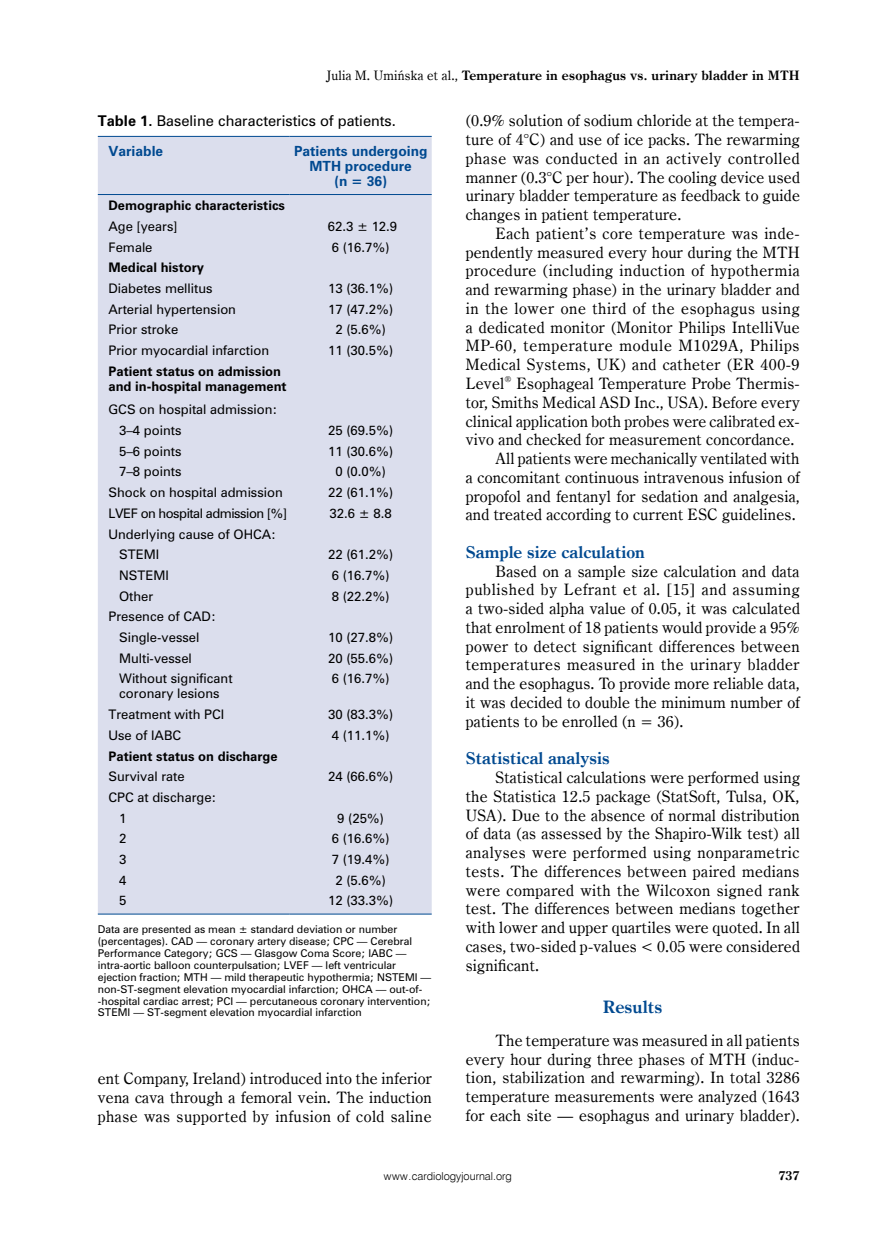
<style>
.page{position:relative;width:872px;height:1234px;background:#fff}
.page>*{position:absolute;margin:0;border:0;box-sizing:border-box;transform-origin:0 0}
.t1{font:700 17.25px "Century Oldst EU";color:#004990}
.t2{font:700 16.5px "Century Oldst EU";color:#004990}
.t3{font:15.75px/18.8px "Century Oldst EU";letter-spacing:.015em;color:#000;text-align:justify}
.t4{font:15.75px "Century Oldst EU";letter-spacing:.035em;color:#000}
.t5{font:15.75px "Century Oldst EU";letter-spacing:.045em;color:#000}
.t6{font:13.5px "Zurich PL";color:#000}
.t7{font:700 13.05px "Century Oldst EU";letter-spacing:.015em;color:#000}
.t8{font:700 12.75px/15px "Zurich PL";color:#004990;text-align:center}
.t9{font:700 12.75px "Century Oldst EU";color:#000}
.t10{font:12px/20.7px "Zurich PL";color:#000}
.t11{font:700 12px/15px "Zurich PL";color:#000}
.t12{font:12px "Zurich PL";letter-spacing:-.04em;color:#000}
.t13{font:10.95px "Swis 721 Lt EU";color:#000}
.t14{font:9.75px/11.9px "Zurich PL";color:#000}
.s1{font-weight:400}
.s2{font-weight:700}
</style>
<div class="page">
<div style="left:98px;top:137px;width:334px;height:776px;background:#dbdeed"></div>
<hr style="left:98px;top:913px;width:192px;height:1px;background:#004990">
<hr style="left:290px;top:913px;width:142px;height:1px;background:#004990">
<hr style="left:98px;top:136px;width:192px;height:1px;background:#004990">
<hr style="left:290px;top:136px;width:142px;height:1px;background:#004990">
<hr style="left:98px;top:194px;width:192px;height:1px;background:#004990">
<hr style="left:290px;top:194px;width:142px;height:1px;background:#004990">
<p class="t7" style="left:327px;top:68px;width:474px"><span class="s1">Julia M. Umińska et al.,</span> Temperature in esophagus vs. urinary bladder in MTH</p>
<p class="t6" style="left:98px;top:111px;width:300px"><span class="s2">Table 1.</span> Baseline characteristics of patients.</p>
<p class="t8" style="left:108px;top:143px;width:56px">Variable</p>
<p class="t8" style="left:294px;top:143px;width:135px">Patients undergoing<br>MTH procedure<br>(n = 36)</p>
<p class="t11" style="left:108px;top:198px;width:178px">Demographic characteristics</p>
<p class="t10" style="left:108px;top:216px;width:71px">Age [years]</p>
<p class="t10" style="left:328px;top:216px;width:71px">62.3 ± 12.9</p>
<p class="t10" style="left:108px;top:236px;width:46px">Female</p>
<p class="t10" style="left:332px;top:236px;width:59px">6 (16.7%)</p>
<p class="t11" style="left:108px;top:260px;width:97px">Medical history</p>
<p class="t10" style="left:108px;top:278px;width:106px">Diabetes mellitus</p>
<p class="t10" style="left:328px;top:278px;width:67px">13 (36.1%)</p>
<p class="t10" style="left:108px;top:298px;width:129px">Arterial hypertension</p>
<p class="t10" style="left:328px;top:298px;width:67px">17 (47.2%)</p>
<p class="t10" style="left:108px;top:319px;width:71px">Prior stroke</p>
<p class="t10" style="left:335px;top:319px;width:52px">2 (5.6%)</p>
<p class="t10" style="left:108px;top:340px;width:162px">Prior myocardial infarction</p>
<p class="t10" style="left:328px;top:340px;width:67px">11 (30.5%)</p>
<p class="t11" style="left:108px;top:363px;width:180px">Patient status on admission and in-hospital management</p>
<p class="t10" style="left:119px;top:399px;width:160px;text-indent:-11px">GCS on hospital admission:<br>3–4 points</p>
<p class="t10" style="left:328px;top:420px;width:67px">25 (69.5%)</p>
<p class="t10" style="left:119px;top:440px;width:64px">5–6 points</p>
<p class="t10" style="left:328px;top:440px;width:67px">11 (30.6%)</p>
<p class="t10" style="left:119px;top:461px;width:64px">7–8 points</p>
<p class="t10" style="left:335px;top:461px;width:52px">0 (0.0%)</p>
<p class="t10" style="left:108px;top:482px;width:176px">Shock on hospital admission</p>
<p class="t10" style="left:328px;top:482px;width:67px">22 (61.1%)</p>
<p class="t12" style="left:108px;top:505px;width:180px">LVEF on hospital admission [%]</p>
<p class="t10" style="left:330px;top:502px;width:64px">32.6 ± 8.8</p>
<p class="t10" style="left:119px;top:523px;width:158px;text-indent:-11px">Underlying cause of OHCA:<br>STEMI</p>
<p class="t10" style="left:328px;top:544px;width:67px">22 (61.2%)</p>
<p class="t10" style="left:119px;top:564px;width:51px">NSTEMI</p>
<p class="t10" style="left:332px;top:564px;width:59px">6 (16.7%)</p>
<p class="t10" style="left:119px;top:585px;width:36px">Other</p>
<p class="t10" style="left:332px;top:585px;width:59px">8 (22.2%)</p>
<p class="t10" style="left:108px;top:606px;width:109px;text-align:center">Presence of CAD:<br>Single-vessel</p>
<p class="t10" style="left:328px;top:626px;width:67px">10 (27.8%)</p>
<p class="t10" style="left:119px;top:647px;width:74px">Multi-vessel</p>
<p class="t10" style="left:328px;top:647px;width:67px">20 (55.6%)</p>
<p class="t10" style="left:119px;top:671px;width:115px;line-height:15px">Without significant coronary lesions</p>
<p class="t10" style="left:332px;top:668px;width:59px">6 (16.7%)</p>
<p class="t10" style="left:108px;top:703px;width:117px">Treatment with PCI</p>
<p class="t10" style="left:328px;top:703px;width:67px">30 (83.3%)</p>
<p class="t10" style="left:108px;top:724px;width:74px">Use of IABC</p>
<p class="t10" style="left:332px;top:724px;width:59px">4 (11.1%)</p>
<p class="t11" style="left:108px;top:748px;width:171px">Patient status on discharge</p>
<p class="t10" style="left:108px;top:766px;width:78px">Survival rate</p>
<p class="t10" style="left:328px;top:766px;width:67px">24 (66.6%)</p>
<p class="t10" style="left:119px;top:786px;width:99px;text-indent:-11px">CPC at discharge:<br>1</p>
<p class="t10" style="left:337px;top:807px;width:48px">9 (25%)</p>
<p class="t10" style="left:119px;top:828px;width:9px">2</p>
<p class="t10" style="left:332px;top:828px;width:59px">6 (16.6%)</p>
<p class="t10" style="left:119px;top:848px;width:9px">3</p>
<p class="t10" style="left:332px;top:848px;width:59px">7 (19.4%)</p>
<p class="t10" style="left:119px;top:869px;width:9px">4</p>
<p class="t10" style="left:335px;top:869px;width:52px">2 (5.6%)</p>
<p class="t10" style="left:119px;top:890px;width:9px">5</p>
<p class="t10" style="left:328px;top:890px;width:67px">12 (33.3%)</p>
<p class="t14" style="left:98px;top:923px;width:335px">Data are presented as mean ± standard deviation or number (percentages). CAD — coronary artery disease; CPC — Cerebral Performance Category; GCS — Glasgow Coma Score; IABC — intra-aortic balloon counterpulsation; LVEF — left ventricular ejection fraction; MTH — mild therapeutic hypothermia; NSTEMI — non-ST-segment elevation myocardial infarction; OHCA — out-of--hospital cardiac arrest; PCI — percutaneous coronary intervention; STEMI — ST-segment elevation myocardial infarction</p>
<p class="t3" style="left:98px;top:1069px;width:335px">ent Company, Ireland) introduced into the inferior vena cava through a femoral vein. The induction phase was supported by infusion of cold saline</p>
<p class="t3" style="left:466px;top:112px;width:335px">(0.9% solution of sodium chloride at the tempera&shy;ture of 4°C) and use of ice packs. The rewarming phase was conducted in an actively controlled manner (0.3°C per hour). The cooling device used urinary bladder temperature as feedback to guide changes in patient temperature.</p>
<p class="t3" style="left:495px;top:224px;width:305px">Each patient’s core temperature was inde-</p>
<p class="t3" style="left:466px;top:243px;width:335px">pendently measured every hour during the MTH</p>
<p class="t4" style="left:466px;top:261px;width:335px">procedure (including induction of hypothermia</p>
<p class="t3" style="left:466px;top:280px;width:335px">and rewarming phase) in the urinary bladder and</p>
<p class="t4" style="left:466px;top:298px;width:335px">in the lower one third of the esophagus using</p>
<p class="t3" style="left:466px;top:318px;width:335px">a dedicated monitor (Monitor Philips IntelliVue</p>
<p class="t5" style="left:466px;top:336px;width:335px">MP-60, temperature module M1029A, Philips</p>
<p class="t3" style="left:466px;top:355px;width:335px">Medical Systems, UK) and catheter (ER 400-9</p>
<p class="t3" style="left:466px;top:374px;width:335px">Level<sup>®</sup> Esophageal Temperature Probe Thermis-</p>
<p class="t3" style="left:466px;top:393px;width:335px">tor, Smiths Medical ASD Inc., USA). Before every</p>
<p class="t3" style="left:466px;top:412px;width:335px">clinical application both probes were calibrated ex-</p>
<p class="t3" style="left:466px;top:430px;width:330px">vivo and checked for measurement concordance.</p>
<p class="t3" style="left:495px;top:449px;width:305px">All patients were mechanically ventilated with</p>
<p class="t3" style="left:466px;top:468px;width:335px">a concomitant continuous intravenous infusion of</p>
<p class="t3" style="left:466px;top:487px;width:335px">propofol and fentanyl for sedation and analgesia,</p>
<p class="t3" style="left:466px;top:505px;width:331px">and treated according to current ESC guidelines.</p>
<p class="t2" style="left:466px;top:541px;width:181px">Sample size calculation</p>
<p class="t3" style="left:466px;top:562px;width:335px;text-indent:30px">Based on a sample size calculation and data published by Lefrant et al. [15] and assuming a two-sided alpha value of 0.05, it was calculated that enrolment of 18 patients would provide a 95% power to detect significant differences between temperatures measured in the urinary bladder and the esophagus. To provide more reliable data, it was decided to double the minimum number of patients to be enrolled (n = 36).</p>
<p class="t2" style="left:466px;top:748px;width:145px">Statistical analysis</p>
<p class="t3" style="left:466px;top:768px;width:335px;text-indent:30px">Statistical calculations were performed using the Statistica 12.5 package (StatSoft, Tulsa, OK, USA). Due to the absence of normal distribution of data (as assessed by the Shapiro-Wilk test) all analyses were performed using nonparametric tests. The differences between paired medians were compared with the Wilcoxon signed rank test. The differences between medians together with lower and upper quartiles were quoted. In all cases, two-sided p-values &lt; 0.05 were considered significant.</p>
<p class="t1" style="left:603px;top:995px;width:61px">Results</p>
<p class="t3" style="left:466px;top:1030px;width:335px;text-indent:30px">The temperature was measured in all patients every hour during three phases of MTH (induc&shy;tion, stabilization and rewarming). In total 3286 temperature measurements were analyzed (1643 for each site — esophagus and urinary bladder).</p>
<p class="t13" style="left:384px;top:1169px;width:129px">www.cardiologyjournal.org</p>
<p class="t9" style="left:778px;top:1167px;width:23px">737</p>
</div>
